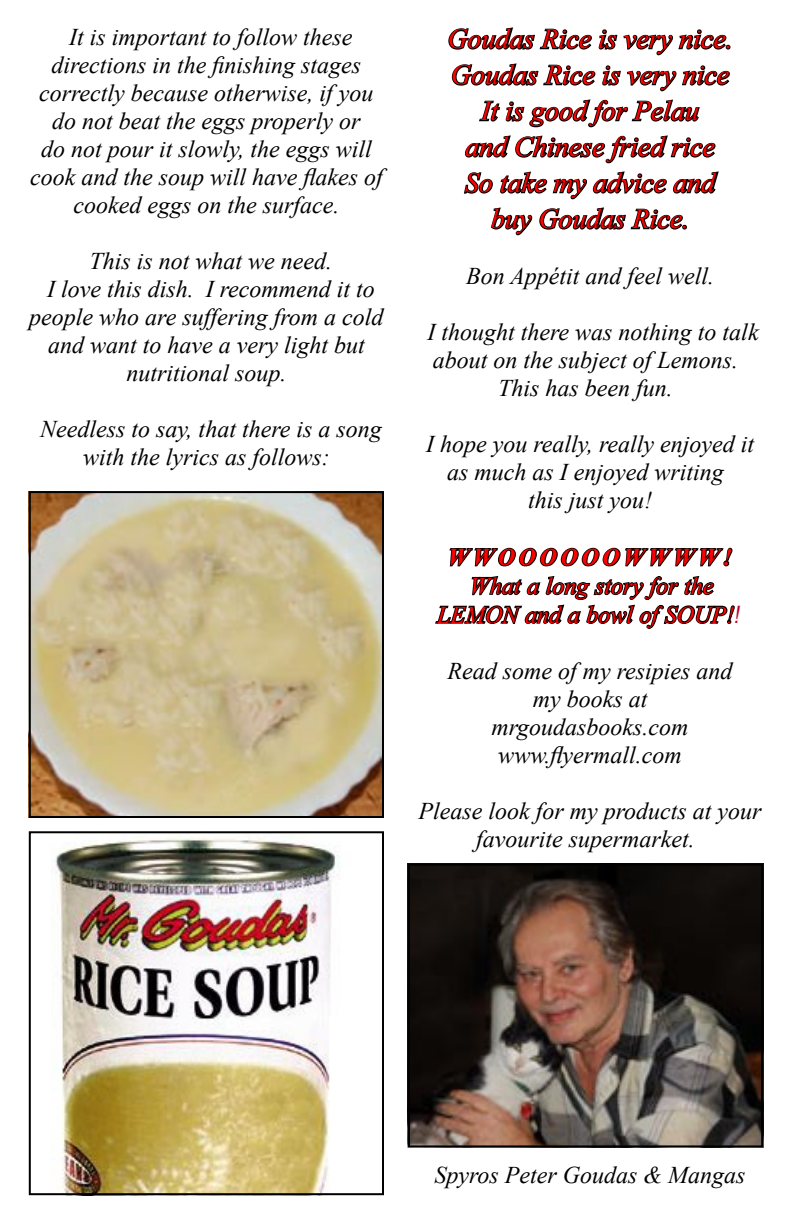
<style>
.page{position:relative;width:792px;height:1224px;background:#fff}
.page>*{position:absolute;margin:0;border:0;box-sizing:border-box;transform-origin:0 0}
.t1{font:italic 28px "Times New Roman";color:#f00}
.t2{font:italic 24px/28px "Times New Roman";color:#000;text-align:center}
.t3{font:italic 24px "Times New Roman";color:#f00}
.t4{font:italic 700 24px "Times New Roman";letter-spacing:.15em;color:#f00}
.s1{font-family:"Arial Narrow";color:#be0027}
</style>
<div class="page">
<svg style="left:448px;top:27px;width:283px;height:209px"></svg>
<svg style="left:435px;top:547px;width:300px;height:82px"></svg>
<img style="left:32px;top:494px;width:349px;height:321px">
<div style="left:29px;top:491px;width:355px;height:327px;border:2px solid #000"></div>
<img style="left:53px;top:835px;width:287px;height:357px">
<div style="left:29px;top:831px;width:355px;height:364px;border:2px solid #000"></div>
<img style="left:411px;top:867px;width:349px;height:277px">
<div style="left:408px;top:864px;width:355px;height:283px;border:2px solid #000"></div>
<p class="t2" style="left:30px;top:23px;width:354px">It is important to follow these directions in the finishing stages correctly because otherwise, if you do not beat the eggs properly or<br>do not pour it slowly, the eggs will cook and the soup will have flakes of cooked eggs on the surface.</p>
<p class="t2" style="left:90px;top:247px;width:244px">This is not what we need.</p>
<p class="t2" style="left:29px;top:275px;width:356px">I love this dish. I recommend it to people who are suffering from a cold and want to have a very light but nutritional soup.</p>
<p class="t2" style="left:40px;top:415px;width:343px">Needless to say, that there is a song with the lyrics as follows:</p>
<p class="t1" style="left:447px;top:20px;width:287px">Goudas Rice is very nice.</p>
<p class="t1" style="left:451px;top:56px;width:280px">Goudas Rice is very nice</p>
<p class="t1" style="left:481px;top:92px;width:219px">It is good for Pelau</p>
<p class="t1" style="left:465px;top:128px;width:251px">and Chinese fried rice</p>
<p class="t1" style="left:465px;top:164px;width:252px">So take my advice and</p>
<p class="t1" style="left:491px;top:200px;width:200px">buy Goudas Rice.</p>
<p class="t2" style="left:466px;top:262px;width:250px">Bon Appétit and feel well.</p>
<p class="t2" style="left:428px;top:318px;width:333px">I thought there was nothing to talk</p>
<p class="t2" style="left:433px;top:346px;width:307px">about on the subject of Lemons.</p>
<p class="t2" style="left:498px;top:374px;width:176px">This has been fun.</p>
<p class="t2" style="left:426px;top:430px;width:330px">I hope you really, really enjoyed it as much as I enjoyed writing</p>
<p class="t2" style="left:528px;top:486px;width:126px">this just you!</p>
<p class="t4" style="left:448px;top:540px;width:286px">WWOOOOOOWWWW!</p>
<p class="t3" style="left:470px;top:569px;width:245px">What a long story for the</p>
<p class="t3" style="left:437px;top:598px;width:304px">LEMON and a bowl of SOUP!<span class="s1">!</span></p>
<p class="t2" style="left:448px;top:656px;width:287px">Read some of my resipies and</p>
<p class="t2" style="left:533px;top:684px;width:116px">my books at</p>
<p class="t2" style="left:492px;top:712px;width:199px">mrgoudasbooks.com</p>
<p class="t2" style="left:498px;top:740px;width:185px">www.flyermall.com</p>
<p class="t2" style="left:419px;top:796px;width:345px">Please look for my products at your favourite supermarket.</p>
<p class="t2" style="left:435px;top:1160px;width:313px">Spyros Peter Goudas &amp; Mangas</p>
</div>
